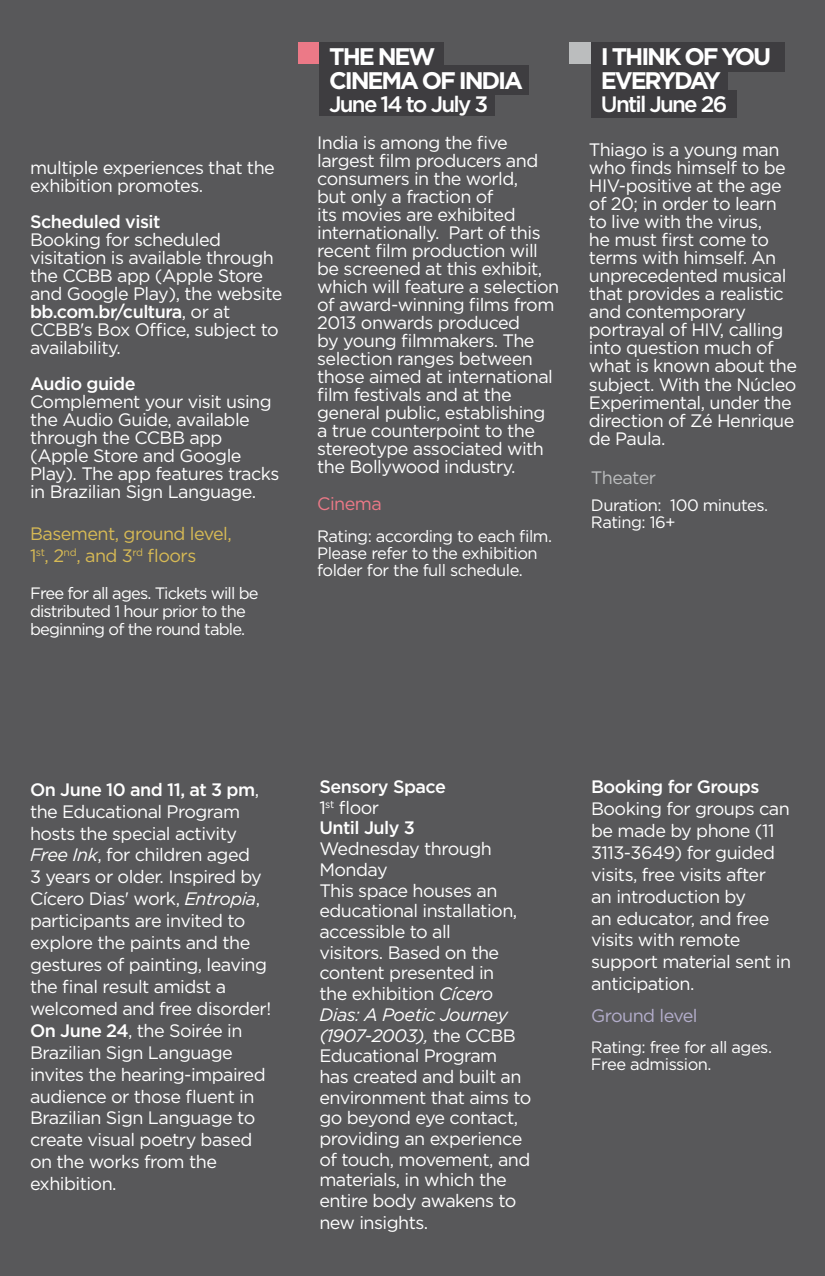
<style>
.page{position:relative;width:825px;height:1276px;background:#58585a}
.page>*{position:absolute;margin:0;border:0;box-sizing:border-box;transform-origin:0 0}
.t1{font:700 24px/23.7px "Gotham";letter-spacing:-.09em;color:#fff}
.t2{font:500 22.2px "Gotham";letter-spacing:-.08em;color:#fff}
.t3{font:18px/18px "Gotham";letter-spacing:-.03em;color:#fff}
.t4{font:500 18px/20.7px "Gotham";letter-spacing:-.03em;color:#fff}
.t5{font:18px/22.5px "Gotham";letter-spacing:-.03em;color:#d7ba55}
.t6{font:18px "Gotham";letter-spacing:-.03em;color:#b4aecc}
.t7{font:18px "Gotham";letter-spacing:-.03em;color:#bbbdbe}
.t8{font:18px "Gotham";letter-spacing:-.03em;color:#ec7987}
.t9{font:16.5px/17.1px "Gotham";letter-spacing:-.03em;color:#fff}
.t10{font:16.5px/18px "Gotham";letter-spacing:-.05em;color:#fff}
.s1{font-weight:500}
.s2{font-style:italic}
.s3{font-weight:400}
</style>
<div class="page">
<svg style="left:298px;top:42px;width:21px;height:22px"></svg>
<svg style="left:570px;top:42px;width:21px;height:22px"></svg>
<div style="left:319px;top:42px;width:124px;height:30px;background:#3e3d40"></div>
<div style="left:591px;top:42px;width:193px;height:30px;background:#3e3d40"></div>
<div style="left:319px;top:65px;width:210px;height:30px;background:#3e3d40"></div>
<div style="left:591px;top:65px;width:136px;height:30px;background:#3e3d40"></div>
<div style="left:319px;top:90px;width:176px;height:26px;background:#3e3d40"></div>
<div style="left:591px;top:90px;width:145px;height:27px;background:#3e3d40"></div>
<h1 class="t1" style="left:329px;top:44px;width:195px">THE NEW<br>CINEMA OF INDIA</h1>
<h1 class="t1" style="left:601px;top:44px;width:172px">I THINK OF YOU<br>EVERYDAY</h1>
<p class="t3" style="left:30px;top:158px;width:246px">multiple experiences that the exhibition promotes.</p>
<p class="t4" style="left:30px;top:211px;width:132px">Scheduled visit</p>
<p class="t3" style="left:30px;top:230px;width:254px">Booking for scheduled visitation is available through the CCBB app (Apple Store and Google Play), the website <span class="s1">bb.com.br/cultura</span>, or at<br>CCBB's Box Office, subject to availability.</p>
<p class="t4" style="left:30px;top:373px;width:107px">Audio guide</p>
<p class="t3" style="left:30px;top:392px;width:251px">Complement your visit using the Audio Guide, available through the CCBB app (Apple Store and Google<br>Play). The app features tracks in Brazilian Sign Language.</p>
<p class="t5" style="left:30px;top:522px;width:203px">Basement, ground level,<br>1<sup>st</sup>, 2<sup>nd</sup>, and 3<sup>rd</sup> floors</p>
<p class="t10" style="left:30px;top:584px;width:230px">Free for all ages. Tickets will be distributed 1 hour prior to the beginning of the round table.</p>
<p class="t2" style="left:329px;top:92px;width:160px">June 14 to July 3</p>
<p class="t2" style="left:601px;top:92px;width:128px">Until June 26</p>
<p class="t3" style="left:317px;top:133px;width:244px">India is among the five largest film producers and consumers in the world,<br>but only a fraction of<br>its movies are exhibited internationally. Part of this recent film production will be screened at this exhibit, which will feature a selection of award-winning films from<br>2013 onwards produced<br>by young filmmakers. The selection ranges between those aimed at international film festivals and at the general public, establishing a true counterpoint to the stereotype associated with the Bollywood industry.</p>
<p class="t3" style="left:589px;top:141px;width:210px">Thiago is a young man who finds himself to be<br>HIV-positive at the age of 20; in order to learn to live with the virus,<br>he must first come to terms with himself. An unprecedented musical that provides a realistic and contemporary portrayal of HIV, calling into question much of what is known about the subject. With the Núcleo<br>Experimental, under the direction of Zé Henrique de Paula.</p>
<p class="t7" style="left:591px;top:467px;width:67px">Theater</p>
<p class="t8" style="left:317px;top:493px;width:66px">Cinema</p>
<p class="t9" style="left:317px;top:527px;width:236px">Rating: according to each film.<br>Please refer to the exhibition folder for the full schedule.</p>
<p class="t9" style="left:591px;top:496px;width:179px">Duration: 100 minutes.<br>Rating: 16+</p>
<p class="t3" style="left:30px;top:778px;width:243px;line-height:21.9px"><span class="s1">On June 10 and 11, at 3 pm</span>, the Educational Program hosts the special activity<br><span class="s2">Free Ink</span>, for children aged<br>3 years or older. Inspired by<br>Cícero Dias' work, <span class="s2">Entropia</span>, participants are invited to explore the paints and the gestures of painting, leaving the final result amidst a welcomed and free disorder!<br><span class="s1">On June 24</span>, the Soirée in<br>Brazilian Sign Language invites the hearing-impaired audience or those fluent in<br>Brazilian Sign Language to create visual poetry based on the works from the exhibition.</p>
<p class="t4" style="left:319px;top:776px;width:128px">Sensory Space<br><span class="s3">1</span><sup>st</sup> <span class="s3">floor<br></span>Until July 3</p>
<p class="t3" style="left:319px;top:838px;width:214px;line-height:20.7px">Wednesday through<br>Monday<br>This space houses an educational installation, accessible to all<br>visitors. Based on the content presented in<br>the exhibition <span class="s2">Cícero<br>Dias: A Poetic Journey (1907-2003),</span> the CCBB<br>Educational Program<br>has created and built an environment that aims to go beyond eye contact, providing an experience of touch, movement, and materials, in which the entire body awakens to new insights.</p>
<p class="t4" style="left:591px;top:776px;width:170px">Booking for Groups</p>
<p class="t3" style="left:591px;top:797px;width:202px;line-height:21.9px">Booking for groups can be made by phone (11<br>3113-3649) for guided visits, free visits after an introduction by<br>an educator, and free visits with remote support material sent in anticipation.</p>
<p class="t6" style="left:591px;top:1006px;width:108px">Ground level</p>
<p class="t9" style="left:591px;top:1038px;width:183px">Rating: free for all ages.<br>Free admission.</p>
</div>
